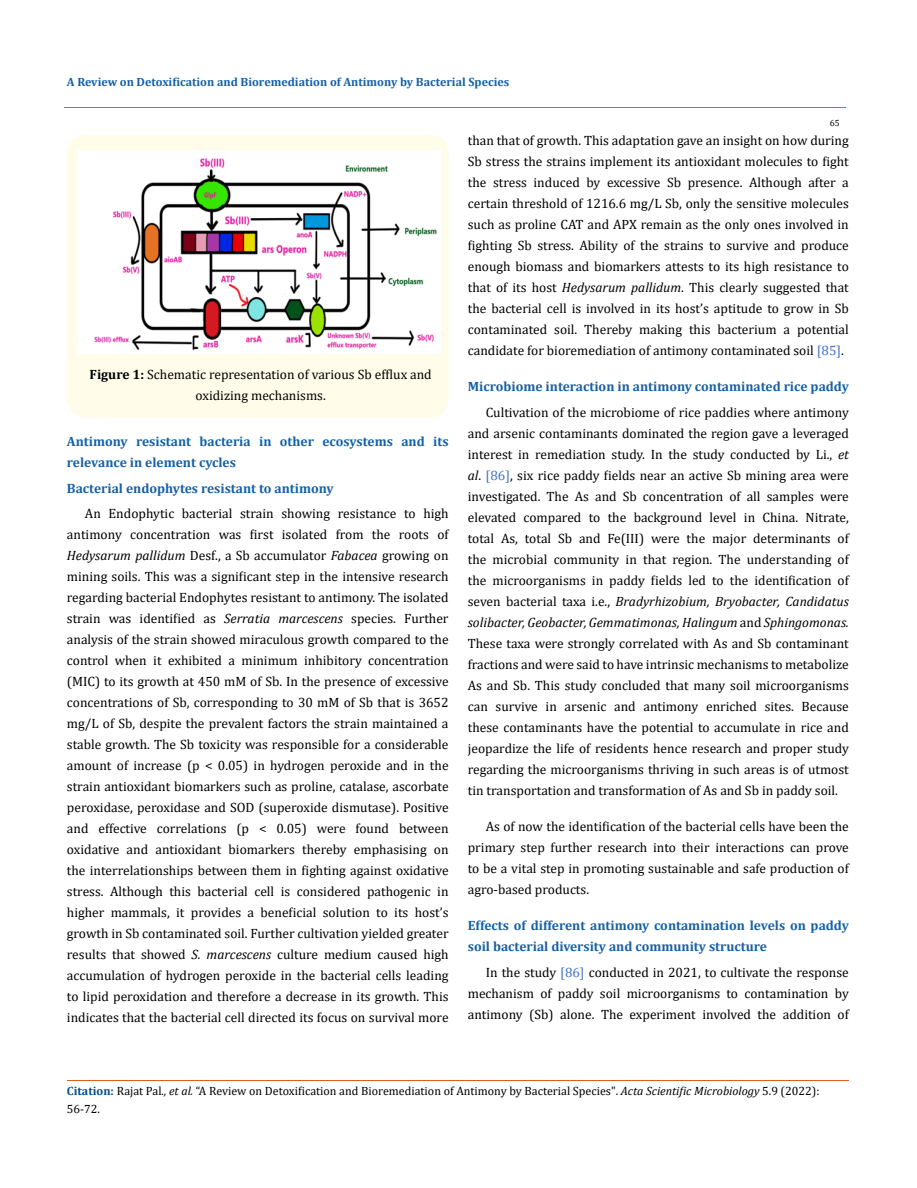
<style>
.page{position:relative;width:917px;height:1188px;background:#fff}
.page>*{position:absolute;margin:0;border:0;box-sizing:border-box;transform-origin:0 0}
.t1{font:13.5px/21px "Cambria";color:#000;text-align:justify}
.t2{font:700 13.5px/21px "Cambria";color:#1560a6}
.t3{font:12px/18px "Cambria";color:#000}
.t4{font:700 12px "Cambria";color:#1560a6}
.t5{font:9px "Cambria";color:#000}
.s1{font-weight:700}
.s2{font-style:italic}
.s3{color:#4472c4}
.s4{font-weight:700;color:#035089}
</style>
<div class="page">
<div style="left:67px;top:135px;width:381px;height:283px;background:#fffde9;border-radius:18px"></div>
<img style="left:78px;top:151px;width:362px;height:203px">
<hr style="left:64px;top:108px;width:781px;height:1px;background:#e05d1a">
<hr style="left:67px;top:1080px;width:781px;height:1px;background:#e05d1a">
<p class="t4" style="left:67px;top:73px;width:444px">A Review on Detoxification and Bioremediation of Antimony by Bacterial Species</p>
<p class="t5" style="left:829px;top:118px;width:11px">65</p>
<p class="t1" style="left:90px;top:364px;width:344px;text-align:center"><span class="s1">Figure 1:</span> Schematic representation of various Sb efflux and oxidizing mechanisms.</p>
<p class="t2" style="left:67px;top:431px;width:383px">Antimony resistant bacteria in other ecosystems and its relevance in element cycles</p>
<p class="t2" style="left:67px;top:477px;width:268px">Bacterial endophytes resistant to antimony</p>
<p class="t1" style="left:67px;top:503px;width:383px;text-indent:18px">An Endophytic bacterial strain showing resistance to high antimony concentration was first isolated from the roots of <span class="s2">Hedysarum pallidum</span> Desf., a Sb accumulator <span class="s2">Fabacea</span> growing on mining soils. This was a significant step in the intensive research regarding bacterial Endophytes resistant to antimony. The isolated strain was identified as <span class="s2">Serratia marcescens</span> species. Further analysis of the strain showed miraculous growth compared to the control when it exhibited a minimum inhibitory concentration (MIC) to its growth at 450 mM of Sb. In the presence of excessive concentrations of Sb, corresponding to 30 mM of Sb that is 3652 mg/L of Sb, despite the prevalent factors the strain maintained a stable growth. The Sb toxicity was responsible for a considerable amount of increase (p &lt; 0.05) in hydrogen peroxide and in the strain antioxidant biomarkers such as proline, catalase, ascorbate peroxidase, peroxidase and SOD (superoxide dismutase). Positive and effective correlations (p &lt; 0.05) were found between oxidative and antioxidant biomarkers thereby emphasising on the interrelationships between them in fighting against oxidative stress. Although this bacterial cell is considered pathogenic in higher mammals, it provides a beneficial solution to its host’s growth in Sb contaminated soil. Further cultivation yielded greater results that showed <span class="s2">S. marcescens</span> culture medium caused high accumulation of hydrogen peroxide in the bacterial cells leading to lipid peroxidation and therefore a decrease in its growth. This indicates that the bacterial cell directed its focus on survival more</p>
<p class="t1" style="left:468px;top:130px;width:382px">than that of growth. This adaptation gave an insight on how during Sb stress the strains implement its antioxidant molecules to fight the stress induced by excessive Sb presence. Although after a certain threshold of 1216.6 mg/L Sb, only the sensitive molecules such as proline CAT and APX remain as the only ones involved in fighting Sb stress. Ability of the strains to survive and produce enough biomass and biomarkers attests to its high resistance to that of its host <span class="s2">Hedysarum pallidum</span>. This clearly suggested that the bacterial cell is involved in its host’s aptitude to grow in Sb contaminated soil. Thereby making this bacterium a potential candidate for bioremediation of antimony contaminated soil <span class="s3">[85]</span>.</p>
<p class="t2" style="left:468px;top:376px;width:382px">Microbiome interaction in antimony contaminated rice paddy</p>
<p class="t1" style="left:468px;top:402px;width:382px;text-indent:18px">Cultivation of the microbiome of rice paddies where antimony and arsenic contaminants dominated the region gave a leveraged interest in remediation study. In the study conducted by Li., <span class="s2">et al</span>. <span class="s3">[86]</span>, six rice paddy fields near an active Sb mining area were investigated. The As and Sb concentration of all samples were elevated compared to the background level in China. Nitrate, total As, total Sb and Fe(III) were the major determinants of the microbial community in that region. The understanding of the microorganisms in paddy fields led to the identification of seven bacterial taxa i.e., <span class="s2">Bradyrhizobium, Bryobacter, Candidatus solibacter, Geobacter, Gemmatimonas, Halingum</span> and <span class="s2">Sphingomonas.<br></span>These taxa were strongly correlated with As and Sb contaminant fractions and were said to have intrinsic mechanisms to metabolize As and Sb. This study concluded that many soil microorganisms can survive in arsenic and antimony enriched sites. Because these contaminants have the potential to accumulate in rice and jeopardize the life of residents hence research and proper study regarding the microorganisms thriving in such areas is of utmost tin transportation and transformation of As and Sb in paddy soil.</p>
<p class="t1" style="left:468px;top:816px;width:382px;text-indent:18px">As of now the identification of the bacterial cells have been the primary step further research into their interactions can prove to be a vital step in promoting sustainable and safe production of agro-based products.</p>
<p class="t2" style="left:468px;top:915px;width:382px">Effects of different antimony contamination levels on paddy soil bacterial diversity and community structure</p>
<p class="t1" style="left:468px;top:961px;width:382px;text-indent:18px">In the study <span class="s3">[86]</span> conducted in 2021, to cultivate the response mechanism of paddy soil microorganisms to contamination by antimony (Sb) alone. The experiment involved the addition of</p>
<p class="t3" style="left:67px;top:1082px;width:754px"><span class="s4">Citation:</span> Rajat Pal<span class="s2">., et al.</span> “A Review on Detoxification and Bioremediation of Antimony by Bacterial Species". <span class="s2">Acta Scientific Microbiology</span> 5.9 (2022):<br>56-72.</p>
</div>
